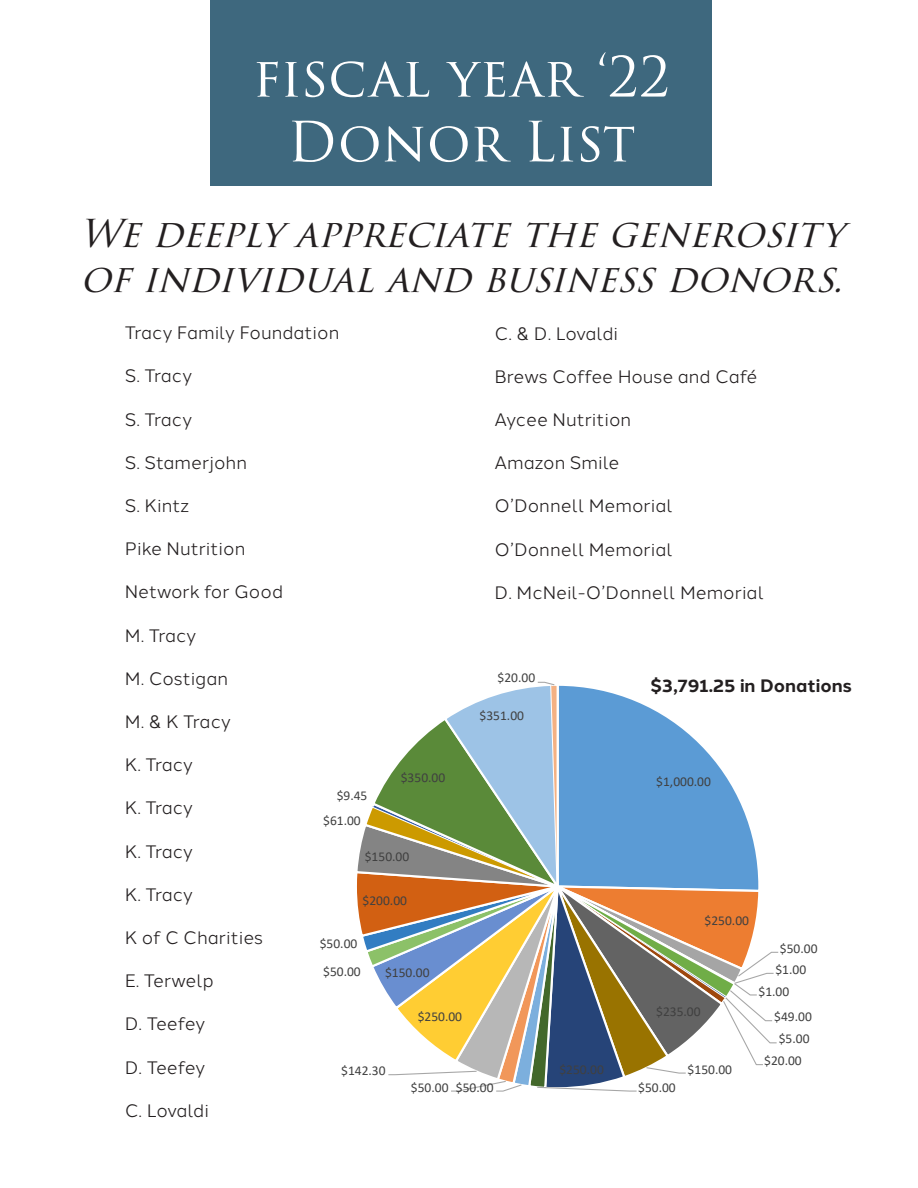
<style>
.page{position:relative;width:918px;height:1188px;background:#fff}
.page>*{position:absolute;margin:0;border:0;box-sizing:border-box;transform-origin:0 0}
.t1{font:54px "Trajan Pro 3";color:#fff}
.t2{font:italic 37.5px/45px "Trajan Pro 3";color:#231f20}
.t3{font:18px "Halcom";color:#231f20}
.t4{font:18px "Halcom";letter-spacing:-.02em;color:#231f20}
.t5{font:700 18px "Halcom";color:#231f20}
.t6{font:13.5px/20.2px "Calibri";color:#404040}
</style>
<div class="page">
<div style="left:210px;top:0;width:502px;height:185px;background:#3e687e"></div>
<svg style="left:357px;top:681px;width:422px;height:411px"></svg>
<p class="t1" style="left:253px;top:40px;width:419px">fiscal year ‘22</p>
<p class="t1" style="left:287px;top:105px;width:350px">Donor List</p>
<p class="t2" style="left:79px;top:213px;width:780px">Wedeeplyappreciatethegenerosity ofindividualand businessdonors.</p>
<p class="t3" style="left:125px;top:319px;width:216px">Tracy Family Foundation</p>
<p class="t3" style="left:125px;top:362px;width:69px">S. Tracy</p>
<p class="t3" style="left:125px;top:405px;width:69px">S. Tracy</p>
<p class="t3" style="left:125px;top:448px;width:124px">S. Stamerjohn</p>
<p class="t3" style="left:125px;top:491px;width:66px">S. Kintz</p>
<p class="t3" style="left:125px;top:535px;width:122px">Pike Nutrition</p>
<p class="t3" style="left:125px;top:578px;width:160px">Network for Good</p>
<p class="t3" style="left:125px;top:621px;width:73px">M. Tracy</p>
<p class="t3" style="left:125px;top:664px;width:105px">M. Costigan</p>
<p class="t3" style="left:125px;top:707px;width:108px">M. &amp; K Tracy</p>
<p class="t3" style="left:125px;top:751px;width:70px">K. Tracy</p>
<p class="t3" style="left:125px;top:794px;width:70px">K. Tracy</p>
<p class="t3" style="left:125px;top:837px;width:70px">K. Tracy</p>
<p class="t3" style="left:125px;top:880px;width:70px">K. Tracy</p>
<p class="t3" style="left:125px;top:923px;width:140px">K of C Charities</p>
<p class="t3" style="left:125px;top:967px;width:91px">E. Terwelp</p>
<p class="t3" style="left:125px;top:1010px;width:82px">D. Teefey</p>
<p class="t3" style="left:125px;top:1053px;width:82px">D. Teefey</p>
<p class="t4" style="left:125px;top:1096px;width:86px">C. Lovaldi</p>
<p class="t4" style="left:495px;top:319px;width:125px">C. &amp; D. Lovaldi</p>
<p class="t3" style="left:495px;top:362px;width:264px">Brews Coffee House and Café</p>
<p class="t3" style="left:495px;top:405px;width:138px">Aycee Nutrition</p>
<p class="t3" style="left:495px;top:449px;width:126px">Amazon Smile</p>
<p class="t3" style="left:495px;top:492px;width:180px">O’Donnell Memorial</p>
<p class="t3" style="left:495px;top:535px;width:180px">O’Donnell Memorial</p>
<p class="t3" style="left:495px;top:578px;width:271px">D. McNeil-O’Donnell Memorial</p>
<p class="t6" style="left:498px;top:667px;width:39px">$20.00</p>
<p class="t5" style="left:650px;top:671px;width:203px">$3,791.25 in Donations</p>
<p class="t6" style="left:480px;top:705px;width:46px">$351.00</p>
<p class="t6" style="left:401px;top:767px;width:46px">$350.00</p>
<p class="t6" style="left:656px;top:771px;width:56px">$1,000.00</p>
<p class="t6" style="left:337px;top:785px;width:32px">$9.45</p>
<p class="t6" style="left:323px;top:810px;width:39px">$61.00</p>
<p class="t6" style="left:365px;top:846px;width:46px">$150.00</p>
<p class="t6" style="left:363px;top:890px;width:46px">$200.00</p>
<p class="t6" style="left:705px;top:910px;width:46px">$250.00</p>
<p class="t6" style="left:320px;top:933px;width:39px">$50.00</p>
<p class="t6" style="left:775px;top:938px;width:44px;text-indent:4px">$50.00 $1.00</p>
<p class="t6" style="left:774px;top:979px;width:39px;line-height:24.8px;text-indent:-16px">$1.00 $49.00</p>
<p class="t6" style="left:764px;top:1028px;width:47px;line-height:21.3px;text-indent:15px">$5.00 $20.00</p>
<p class="t6" style="left:323px;top:961px;width:39px">$50.00</p>
<p class="t6" style="left:385px;top:962px;width:46px">$150.00</p>
<p class="t6" style="left:656px;top:1001px;width:46px">$235.00</p>
<p class="t6" style="left:418px;top:1006px;width:46px">$250.00</p>
<p class="t6" style="left:559px;top:1059px;width:46px">$250.00</p>
<p class="t6" style="left:688px;top:1059px;width:46px">$150.00</p>
<p class="t6" style="left:341px;top:1060px;width:46px">$142.30</p>
<p class="t6" style="left:411px;top:1077px;width:84px">$50.00 $50.00</p>
<p class="t6" style="left:638px;top:1077px;width:39px">$50.00</p>
</div>
